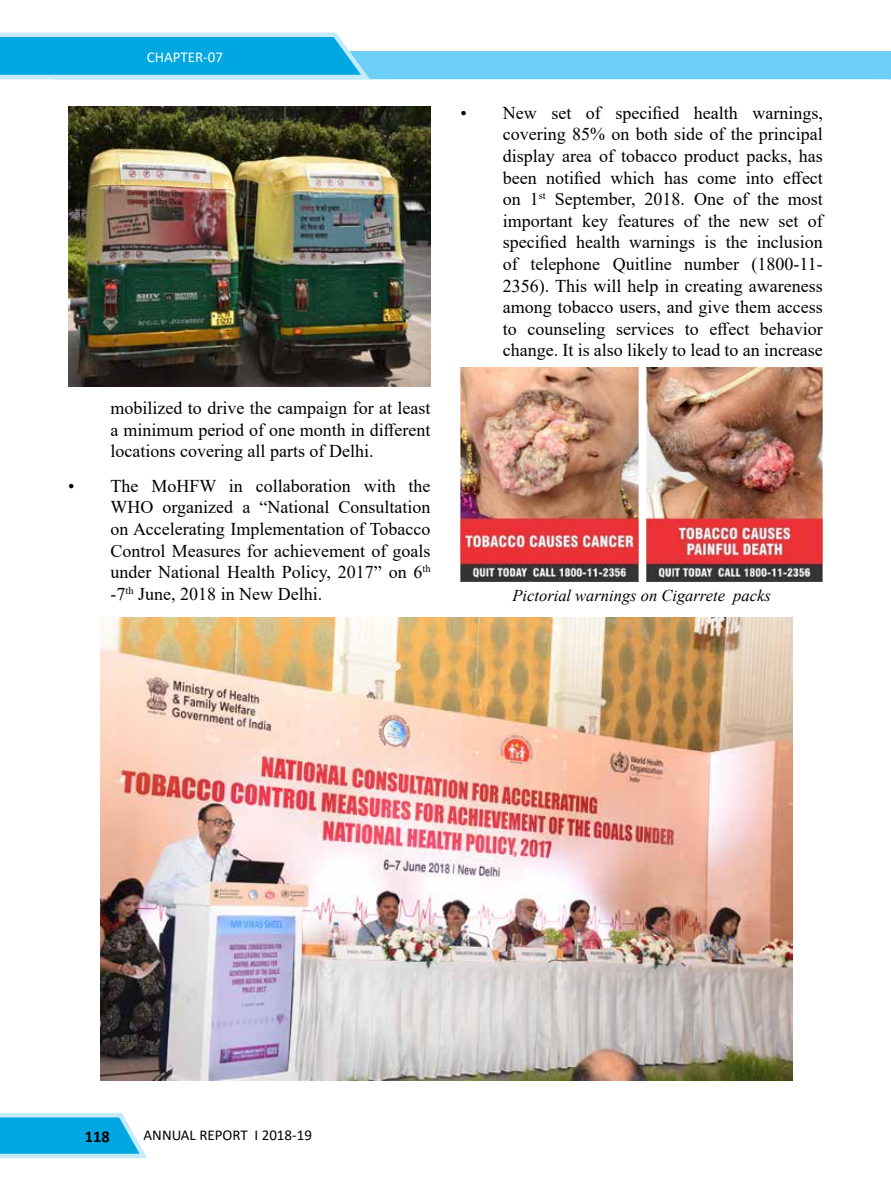
<style>
.page{position:relative;width:891px;height:1188px;background:#fff}
.page>*{position:absolute;margin:0;border:0;box-sizing:border-box;transform-origin:0 0}
.t1{font:18px/21.6px "Times New Roman";color:#000;text-align:justify}
.t2{font:italic 16.5px "Times New Roman";color:#000}
.t3{font:700 16.5px "Calibri";color:#000}
.t4{font:15px "Calibri";color:#000}
.t5{font:15px "Calibri";color:#fff}
</style>
<div class="page">
<svg style="left:0;top:1113px;width:147px;height:46px"></svg>
<svg style="left:0;top:32px;width:891px;height:48px"></svg>
<img style="left:68px;top:106px;width:363px;height:280px">
<img style="left:460px;top:367px;width:179px;height:214px">
<img style="left:647px;top:367px;width:176px;height:214px">
<img style="left:101px;top:618px;width:692px;height:463px">
<p class="t5" style="left:147px;top:46px;width:78px">CHAPTER-07</p>
<p class="t1" style="left:111px;top:397px;width:322px">mobilized to drive the campaign for at least a minimum period of one month in different locations covering all parts of Delhi.</p>
<p class="t1" style="left:111px;top:474px;width:322px;text-indent:-43px">• The MoHFW in collaboration with the WHO organized a “National Consultation on Accelerating Implementation of Tobacco Control Measures for achievement of goals under National Health Policy, 2017” on 6<sup>th </sup>-7<sup>th</sup> June, 2018 in New Delhi.</p>
<p class="t1" style="left:503px;top:101px;width:322px;text-indent:-43px">• New set of specified health warnings, covering 85% on both side of the principal display area of tobacco product packs, has been notified which has come into effect on 1<sup>st</sup> September, 2018. One of the most important key features of the new set of specified health warnings is the inclusion of telephone Quitline number (1800-11- 2356). This will help in creating awareness among tobacco users, and give them access to counseling services to effect behavior change. It is also likely to lead to an increase</p>
<p class="t2" style="left:513px;top:584px;width:260px">Pictorial warnings on Cigarrete packs</p>
<p class="t3" style="left:85px;top:1125px;width:27px">118</p>
<p class="t4" style="left:144px;top:1124px;width:170px">ANNUAL REPORT I 2018-19</p>
</div>
